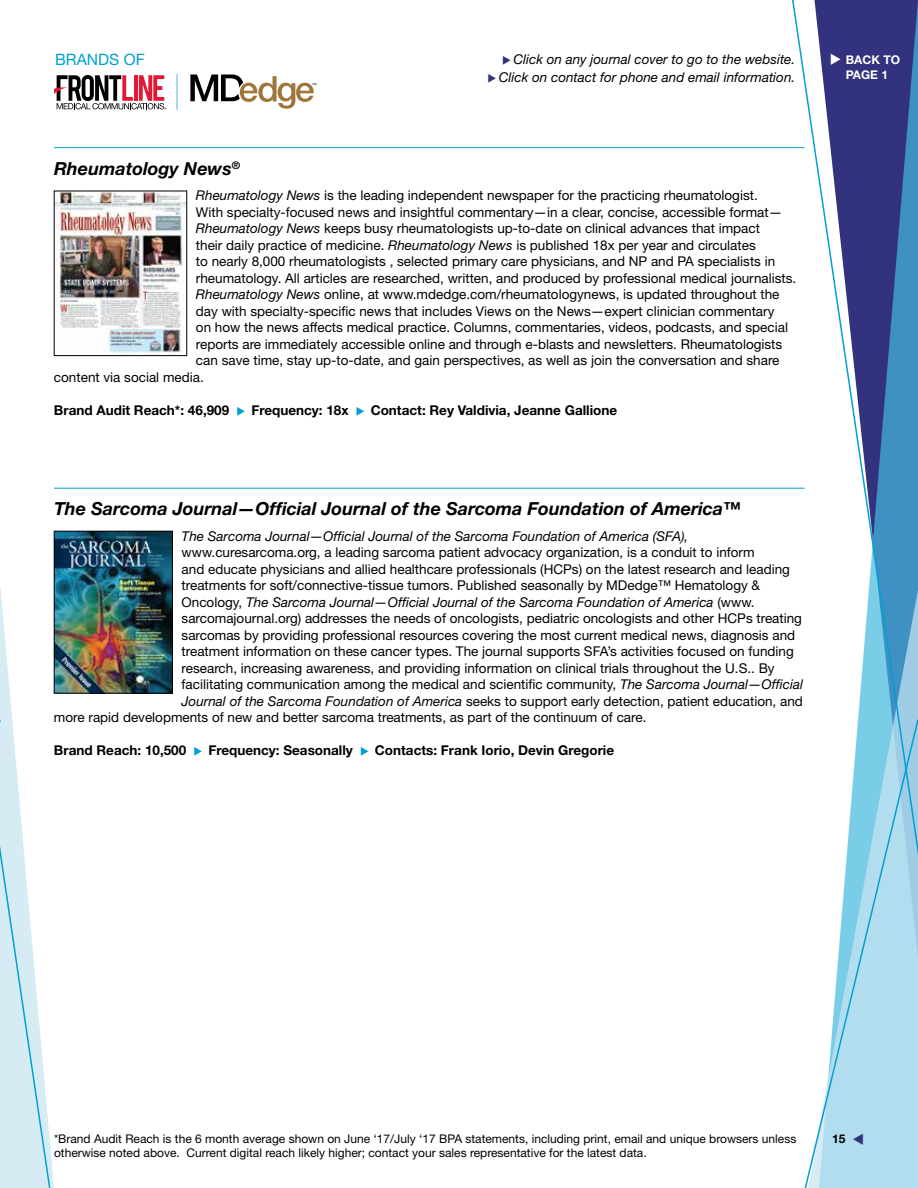
<style>
.page{position:relative;width:918px;height:1188px;background:#fff}
.page>*{position:absolute;margin:0;border:0;box-sizing:border-box;transform-origin:0 0}
.t1{font:italic 700 18px "Helvetica Neue LT Std";color:#000}
.t2{font:15.75px "Helvetica Neue LT Std";color:#00a0d2}
.t3{font:13.5px "Helvetica Neue LT Std";color:#000}
.t4{font:italic 13.5px "Helvetica Neue LT Std";color:#000}
.t5{font:700 13.5px "Helvetica Neue LT Std";color:#000}
.t6{font:12px/14.4px "Helvetica Neue LT Std";color:#000}
.t7{font:700 12px/14.4px "Helvetica Neue LT Std";color:#fff;text-align:center}
.t8{font:700 12px "Helvetica Neue LT Std";color:#000}
.s1{color:#32327f}
.s2{font-style:italic}
.s3{color:#00a0d2}
.s4{font-style:normal}
</style>
<div class="page">
<svg style="left:791px;top:0;width:127px;height:718px"></svg>
<svg style="left:0;top:587px;width:54px;height:601px"></svg>
<svg style="left:804px;top:718px;width:114px;height:470px"></svg>
<svg style="left:54px;top:75px;width:113px;height:34px"></svg>
<svg style="left:190px;top:75px;width:126px;height:34px"></svg>
<hr style="left:176px;top:74px;width:2px;height:36px;background:#76c5e4">
<hr style="left:54px;top:147px;width:751px;height:1px;background:#00a0d2">
<hr style="left:54px;top:488px;width:751px;height:1px;background:#00a0d2">
<img style="left:56px;top:533px;width:115px;height:158px">
<div style="left:54px;top:531px;width:119px;height:162px;border:1px solid #000"></div>
<img style="left:56px;top:193px;width:129px;height:161px">
<svg style="left:846px;top:64px;width:13px;height:1px"></svg>
<svg style="left:853px;top:1134px;width:10px;height:11px"></svg>
<p class="t2" style="left:55px;top:50px;width:91px">BRANDS OF</p>
<p class="t4" style="left:502px;top:51px;width:295px"><span class="s1">◆</span> Click on any journal cover to go to the website.</p>
<p class="t4" style="left:488px;top:69px;width:309px"><span class="s1">◆</span> Click on contact for phone and email information.</p>
<h1 class="t1" style="left:54px;top:157px;width:188px">Rheumatology News<sup>®</sup></h1>
<p class="t3" style="left:196px;top:187px;width:563px"><span class="s2">Rheumatology News</span> is the leading independent newspaper for the practicing rheumatologist.</p>
<p class="t3" style="left:196px;top:204px;width:588px">With specialty-focused news and insightful commentary—in a clear, concise, accessible format—</p>
<p class="t3" style="left:196px;top:220px;width:566px"><span class="s2">Rheumatology News</span> keeps busy rheumatologists up-to-date on clinical advances that impact</p>
<p class="t3" style="left:196px;top:237px;width:561px">their daily practice of medicine. <span class="s2">Rheumatology News</span> is published 18x per year and circulates</p>
<p class="t3" style="left:196px;top:253px;width:581px">to nearly 8,000 rheumatologists , selected primary care physicians, and NP and PA specialists in</p>
<p class="t3" style="left:196px;top:270px;width:602px">rheumatology. All articles are researched, written, and produced by professional medical journalists.</p>
<p class="t3" style="left:196px;top:286px;width:585px"><span class="s2">Rheumatology News</span> online, at www.mdedge.com/rheumatologynews, is updated throughout the</p>
<p class="t3" style="left:196px;top:303px;width:580px">day with specialty-specific news that includes Views on the News—expert clinician commentary</p>
<p class="t3" style="left:196px;top:319px;width:594px">on how the news affects medical practice. Columns, commentaries, videos, podcasts, and special</p>
<p class="t3" style="left:196px;top:336px;width:588px">reports are immediately accessible online and through e-blasts and newsletters. Rheumatologists</p>
<p class="t3" style="left:196px;top:352px;width:585px">can save time, stay up-to-date, and gain perspectives, as well as join the conversation and share</p>
<p class="t3" style="left:54px;top:369px;width:151px">content via social media.</p>
<p class="t5" style="left:54px;top:402px;width:565px">Brand Audit Reach*: 46,909 <span class="s3">◆</span> Frequency: 18x <span class="s3">◆</span> Contact: Rey Valdivia, Jeanne Gallione</p>
<p class="t7" style="left:830px;top:53px;width:72px">◆ BACK TO<br>PAGE 1</p>
<h1 class="t1" style="left:54px;top:498px;width:688px">The Sarcoma Journal—Official Journal of the Sarcoma Foundation of America™</h1>
<p class="t4" style="left:182px;top:528px;width:508px">The Sarcoma Journal—Official Journal of the Sarcoma Foundation of America (SFA),</p>
<p class="t3" style="left:182px;top:544px;width:575px">www.curesarcoma.org, a leading sarcoma patient advocacy organization, is a conduit to inform</p>
<p class="t3" style="left:182px;top:561px;width:610px">and educate physicians and allied healthcare professionals (HCPs) on the latest research and leading</p>
<p class="t3" style="left:182px;top:577px;width:580px">treatments for soft/connective-tissue tumors. Published seasonally by MDedge™ Hematology &amp;</p>
<p class="t4" style="left:182px;top:594px;width:574px"><span class="s4">Oncology,</span> The Sarcoma Journal—Official Journal of the Sarcoma Foundation of America <span class="s4">(www.</span></p>
<p class="t3" style="left:182px;top:610px;width:622px">sarcomajournal.org) addresses the needs of oncologists, pediatric oncologists and other HCPs treating</p>
<p class="t3" style="left:182px;top:627px;width:615px">sarcomas by providing professional resources covering the most current medical news, diagnosis and</p>
<p class="t3" style="left:182px;top:643px;width:614px">treatment information on these cancer types. The journal supports SFA’s activities focused on funding</p>
<p class="t3" style="left:182px;top:660px;width:595px">research, increasing awareness, and providing information on clinical trials throughout the U.S.. By</p>
<p class="t3" style="left:182px;top:676px;width:623px">facilitating communication among the medical and scientific community, <span class="s2">The Sarcoma Journal—Official</span></p>
<p class="t3" style="left:182px;top:693px;width:623px"><span class="s2">Journal of the Sarcoma Foundation of America</span> seeks to support early detection, patient education, and</p>
<p class="t3" style="left:54px;top:709px;width:594px">more rapid developments of new and better sarcoma treatments, as part of the continuum of care.</p>
<p class="t5" style="left:54px;top:742px;width:562px">Brand Reach: 10,500 <span class="s3">◆</span> Frequency: Seasonally <span class="s3">◆</span> Contacts: Frank Iorio, Devin Gregorie</p>
<p class="t6" style="left:54px;top:1131px;width:744px">*Brand Audit Reach is the 6 month average shown on June ‘17/July ‘17 BPA statements, including print, email and unique browsers unless otherwise noted above. Current digital reach likely higher; contact your sales representative for the latest data.</p>
<p class="t8" style="left:832px;top:1131px;width:15px">15</p>
</div>
